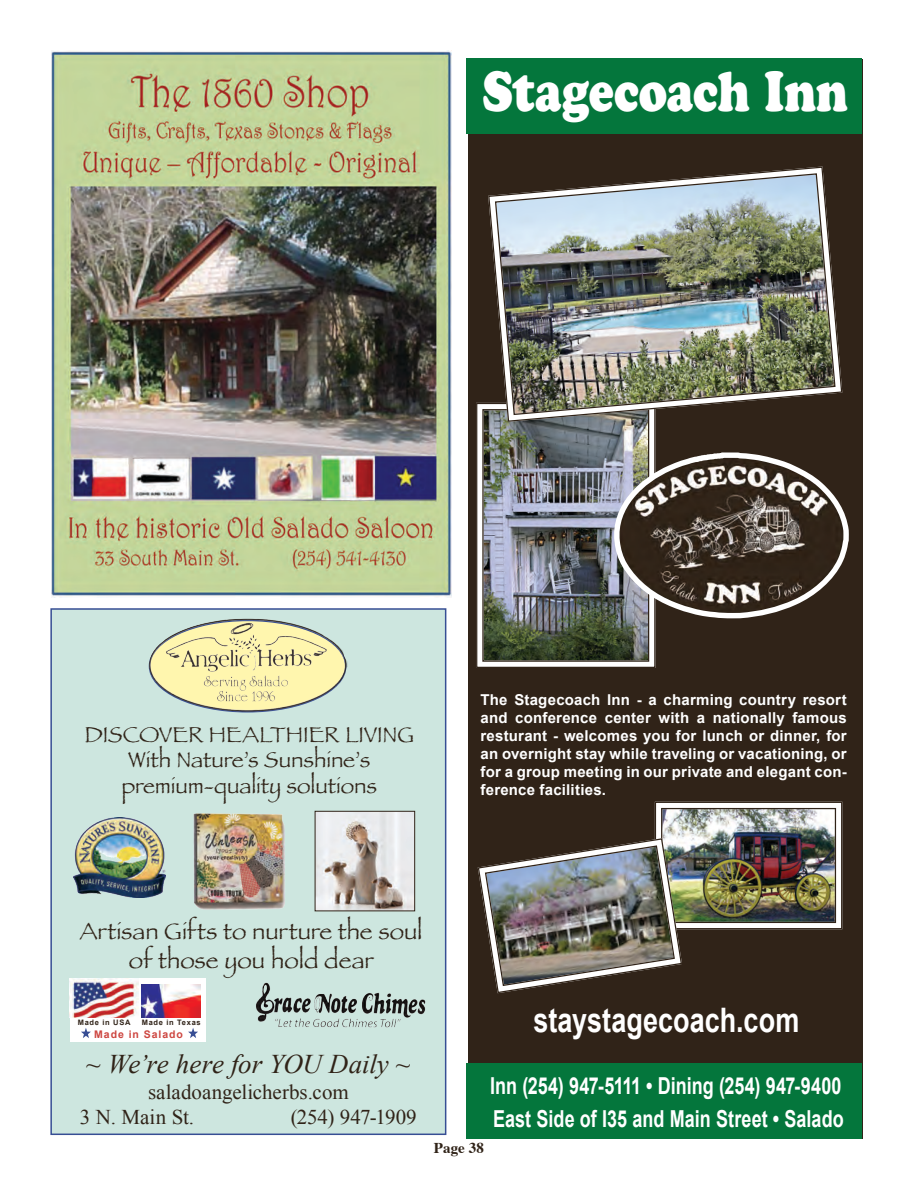
<style>
.page{position:relative;width:918px;height:1188px;background:#fff}
.page>*{position:absolute;margin:0;border:0;box-sizing:border-box;transform-origin:0 0}
.t1{font:56.25px "Cooper Black Std";color:#fff;scale:.8 1}
.t2{font:700 33.75px "Arial";color:#fff;scale:.8 1}
.t3{font:italic 27px "Times New Roman";letter-spacing:-.005em;color:#302318}
.t4{font:24px/28.8px "Papyrus";color:#302318;text-align:center}
.t5{font:700 23.4px/33px "Arial";letter-spacing:.005em;color:#fff;scale:.77 1}
.t6{font:22.5px/25.5px "Papyrus";letter-spacing:-.005em;color:#302318;text-align:center}
.t7{font:21px/25.2px "Times New Roman";color:#302318}
.t8{font:700 15px/18px "Arial";letter-spacing:.015em;color:#fff;text-align:justify}
.t9{font:700 15px "Times";letter-spacing:.005em;color:#302318}
.t10{font:700 10.5px "Arial";letter-spacing:.09em;color:#cd4640}
.t11{font:700 7.5px "Arial";letter-spacing:.09em;color:#302318}
</style>
<div class="page">
<div style="left:51px;top:609px;width:395px;height:525px;background:#cde6df"></div>
<div style="left:50px;top:608px;width:396px;height:527px;border:2px solid #374e94"></div>
<img style="left:73px;top:817px;width:93px;height:80px">
<img style="left:149px;top:619px;width:199px;height:93px">
<img style="left:317px;top:813px;width:96px;height:96px">
<div style="left:315px;top:811px;width:100px;height:100px;border:1px solid #302318"></div>
<img style="left:256px;top:982px;width:170px;height:46px">
<img style="left:193px;top:813px;width:92px;height:97px">
<div style="left:70px;top:979px;width:136px;height:63px;background:#fff"></div>
<img style="left:142px;top:985px;width:58px;height:33px">
<img style="left:70px;top:979px;width:68px;height:39px">
<svg style="left:81px;top:1028px;width:10px;height:10px"></svg>
<svg style="left:188px;top:1028px;width:10px;height:10px"></svg>
<img style="left:52px;top:50px;width:400px;height:548px">
<div style="left:468px;top:59px;width:394px;height:1080px;background:#302318"></div>
<img style="left:476px;top:402px;width:180px;height:266px">
<div style="left:482px;top:409px;width:167px;height:253px;border:1px solid #302318"></div>
<svg style="left:484px;top:402px;width:172px;height:24px"></svg>
<svg style="left:487px;top:166px;width:356px;height:257px"></svg>
<img style="left:494px;top:173px;width:342px;height:243px">
<img style="left:477px;top:801px;width:366px;height:193px">
<div style="left:466px;top:1063px;width:396px;height:76px;background:#04763c"></div>
<div style="left:466px;top:59px;width:396px;height:75px;background:#04763c"></div>
<svg style="left:607px;top:448px;width:242px;height:173px"></svg>
<p class="t1" style="left:482px;top:58px;width:458px">Stagecoach Inn</p>
<p class="t6" style="left:85px;top:721px;width:331px">DISCOVER HEALTHIER LIVING<br>With Nature’s Sunshine’s premium-quality solutions</p>
<p class="t8" style="left:481px;top:691px;width:368px">The Stagecoach Inn - a charming country resort and conference center with a nationally famous resturant - welcomes you for lunch or dinner, for an overnight stay while traveling or vacationing, or for a group meeting in our private and elegant con&shy;ference facilities.</p>
<p class="t4" style="left:80px;top:917px;width:344px">Artisan Gifts to nurture the soul of those you hold dear</p>
<p class="t11" style="left:78px;top:1018px;width:54px">Made in USA</p>
<p class="t11" style="left:142px;top:1018px;width:60px">Made in Texas</p>
<p class="t10" style="left:94px;top:1029px;width:90px">Made in Salado</p>
<p class="t3" style="left:86px;top:1046px;width:326px">~ We’re here for YOU Daily ~</p>
<p class="t7" style="left:80px;top:1079px;width:270px;text-indent:68px">saladoangelicherbs.com<br>3 N. Main St.</p>
<p class="t7" style="left:291px;top:1104px;width:128px">(254) 947-1909</p>
<p class="t2" style="left:533px;top:1001px;width:334px">staystagecoach.com</p>
<p class="t5" style="left:490px;top:1069px;width:461px">Inn (254) 947-5111 • Dining (254) 947-9400<br>East Side of I35 and Main Street • Salado</p>
<p class="t9" style="left:434px;top:1133px;width:52px">Page 38</p>
</div>
